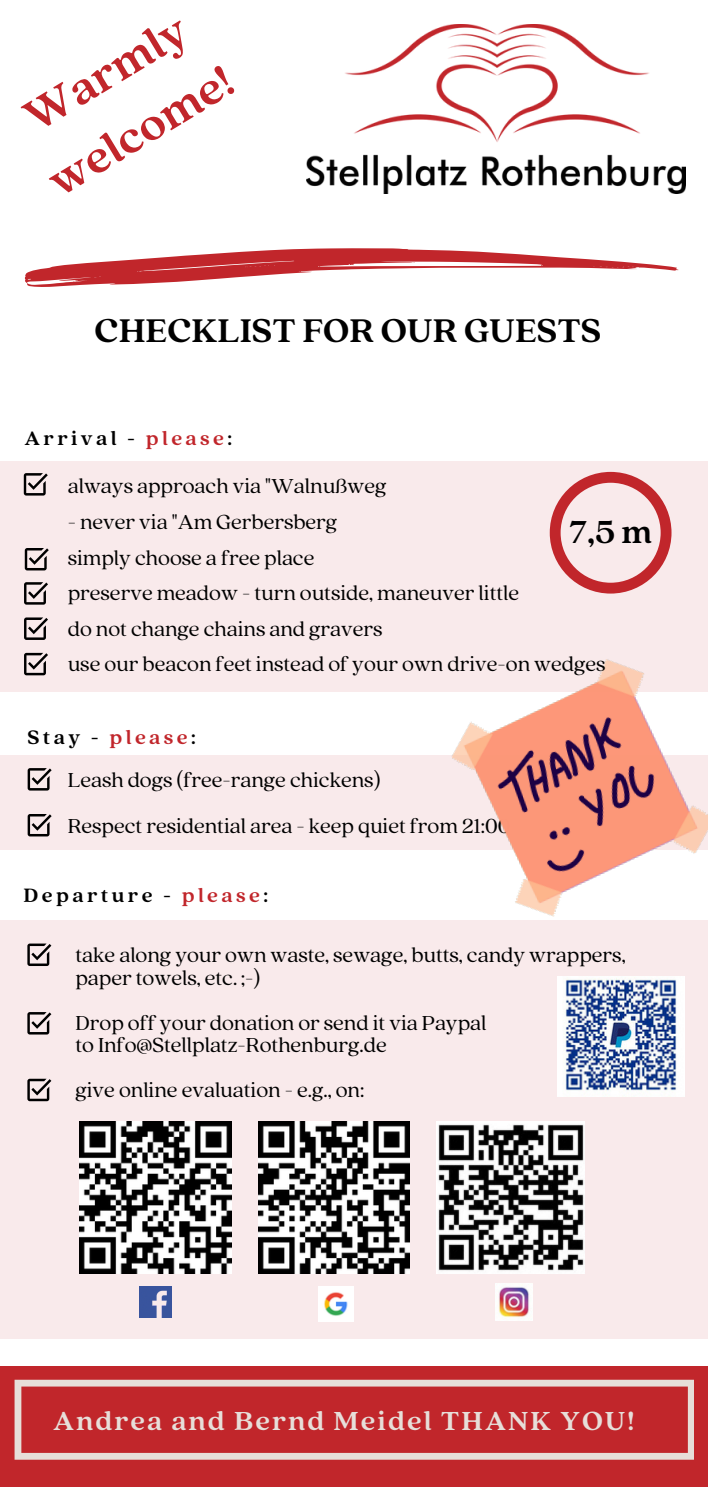
<style>
.page{position:relative;width:708px;height:1489px;background:#fff}
.page>*{position:absolute;margin:0;border:0;box-sizing:border-box;transform-origin:0 0}
.t1{font:700 49px "Quincy CF";color:#c1262b}
.t2{font:700 36.5px "Quincy CF";color:#000}
.t3{font:700 35.25px "Quincy CF";color:#000}
.t4{font:700 29px "Quincy CF";letter-spacing:.07em;color:#e7ded9}
.t5{font:22.5px/22.5px "Quincy CF";color:#000}
.t6{font:700 21.5px "Quincy CF";letter-spacing:.16em;color:#000}
.s1{color:#c1262b}
</style>
<div class="page">
<img style="left:307px;top:25px;width:378px;height:168px">
<div style="left:0;top:755px;width:707px;height:95px;background:#f9eaeb"></div>
<svg style="left:28px;top:814px;width:24px;height:22px"></svg>
<div style="left:0;top:462px;width:707px;height:230px;background:#f9eaeb"></div>
<svg style="left:24px;top:653px;width:24px;height:22px"></svg>
<svg style="left:28px;top:768px;width:24px;height:22px"></svg>
<svg style="left:24px;top:617px;width:24px;height:23px"></svg>
<svg style="left:24px;top:582px;width:24px;height:23px"></svg>
<div style="left:0;top:920px;width:707px;height:418px;background:#f9eaeb"></div>
<svg style="left:27px;top:943px;width:24px;height:23px"></svg>
<svg style="left:27px;top:1012px;width:24px;height:22px"></svg>
<svg style="left:27px;top:1079px;width:24px;height:22px"></svg>
<img style="left:557px;top:976px;width:127px;height:120px">
<img style="left:140px;top:1286px;width:32px;height:32px">
<img style="left:80px;top:1121px;width:151px;height:152px">
<img style="left:258px;top:1121px;width:152px;height:152px">
<img style="left:318px;top:1286px;width:36px;height:36px">
<img style="left:452px;top:659px;width:255px;height:258px">
<img style="left:436px;top:1121px;width:148px;height:152px">
<img style="left:495px;top:1283px;width:37px;height:37px">
<svg style="left:24px;top:473px;width:24px;height:22px"></svg>
<svg style="left:25px;top:548px;width:24px;height:22px"></svg>
<svg style="left:549px;top:472px;width:122px;height:121px"></svg>
<svg style="left:25px;top:248px;width:653px;height:39px"></svg>
<div style="left:0;top:1367px;width:707px;height:119px;background:#c1262b"></div>
<svg style="left:15px;top:1380px;width:679px;height:79px"></svg>
<p class="t1" style="left:11px;top:93px;width:184px;rotate:-31deg">Warmly</p>
<p class="t1" style="left:35px;top:157px;width:209px;rotate:-31deg">welcome!</p>
<p class="t2" style="left:95px;top:306px;width:508px">CHECKLIST FOR OUR GUESTS</p>
<p class="t6" style="left:25px;top:424px;width:209px">Arrival - <span class="s1">please</span>:</p>
<p class="t5" style="left:68px;top:474px;width:320px">always approach via "Walnußweg</p>
<p class="t5" style="left:68px;top:509px;width:271px">- never via "Am Gerbersberg</p>
<p class="t5" style="left:68px;top:545px;width:248px">simply choose a free place</p>
<p class="t5" style="left:68px;top:580px;width:453px">preserve meadow - turn outside, maneuver little</p>
<p class="t5" style="left:68px;top:616px;width:316px">do not change chains and gravers</p>
<p class="t5" style="left:68px;top:652px;width:539px">use our beacon feet instead of your own drive-on wedges</p>
<p class="t3" style="left:568px;top:509px;width:85px">7,5 m</p>
<p class="t6" style="left:27px;top:723px;width:170px">Stay - <span class="s1">please</span>:</p>
<p class="t5" style="left:68px;top:767px;width:314px">Leash dogs (free-range chickens)</p>
<p class="t5" style="left:68px;top:813px;width:444px">Respect residential area - keep quiet from 21:00</p>
<p class="t6" style="left:24px;top:881px;width:246px">Departure - <span class="s1">please</span>:</p>
<p class="t5" style="left:75px;top:943px;width:551px">take along your own waste, sewage, butts, candy wrappers, paper towels, etc. ;-)</p>
<p class="t5" style="left:75px;top:1010px;width:412px">Drop off your donation or send it via Paypal</p>
<p class="t5" style="left:75px;top:1032px;width:313px">to Info@Stellplatz-Rothenburg.de</p>
<p class="t5" style="left:75px;top:1077px;width:290px">give online evaluation - e.g., on:</p>
<p class="t4" style="left:53px;top:1402px;width:582px">Andrea and Bernd Meidel THANK YOU!</p>
</div>
